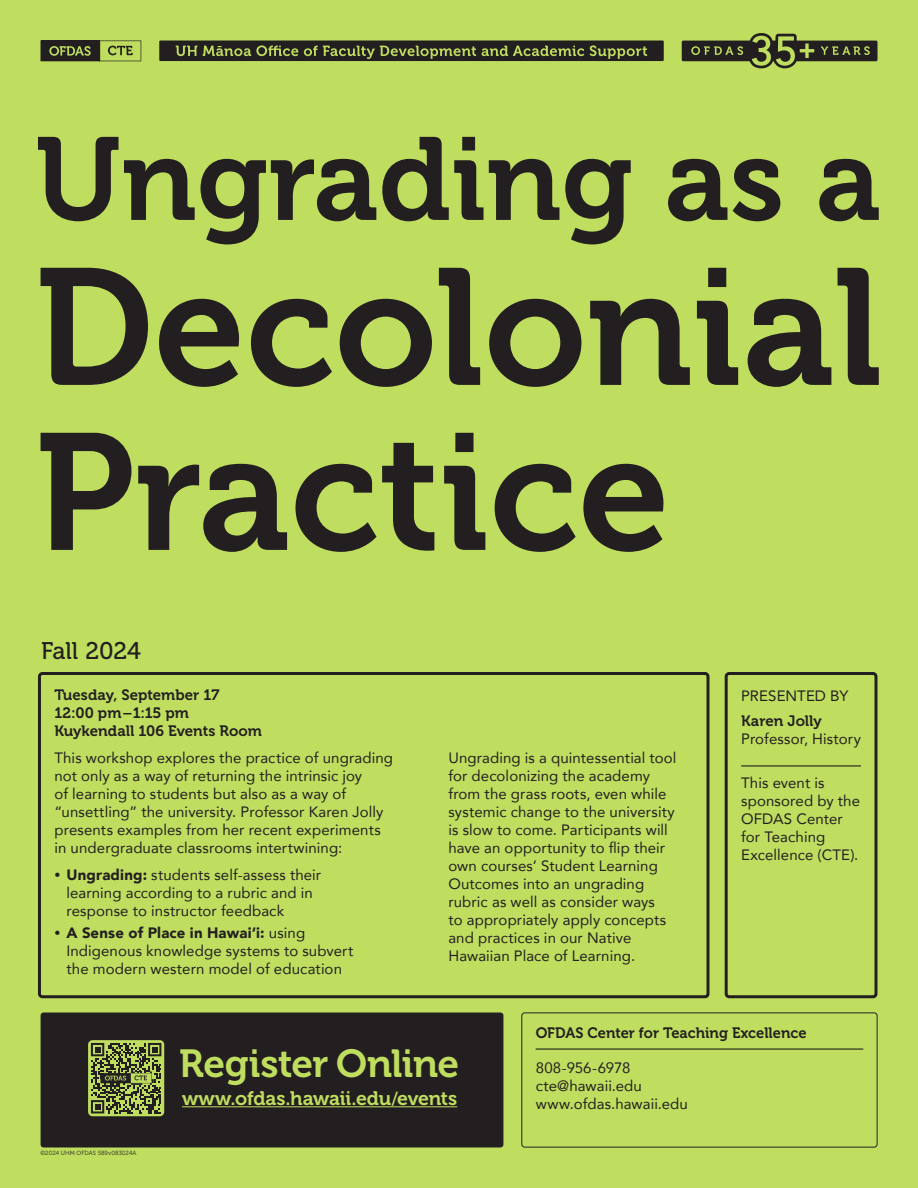
<style>
.page{position:relative;width:918px;height:1188px;background:#bfde60}
.page>*{position:absolute;margin:0;border:0;box-sizing:border-box;transform-origin:0 0}
.t1{font:165px/165px "Museo 700";color:#231f20}
.t2{font:117px "Museo 700";color:#231f20}
.Register_Online{font:39px "Museo 700";letter-spacing:-.015em;color:#bfde60}
.Semester-Series_Tag{font:24px "Museo 500";letter-spacing:-.005em;color:#231f20}
.Register_Online-2{font:19.5px "Museo 700";letter-spacing:-.01em;color:#bfde60}
.Main_Content{font:15px/18px "Avenir";letter-spacing:.005em;color:#231f20}
.Sponsored_by{font:15px/18px "Avenir";letter-spacing:.005em;color:#231f20}
.Date___Location{font:15px/18px "Museo 700";letter-spacing:.005em;color:#231f20}
.Contact_Info_Text_Block{font:15px/18px "Avenir";letter-spacing:.005em;color:#231f20}
.Presented_by_Center{font:15px "Museo 700";color:#231f20}
.Speaker_Name_Line{font:15px "Museo 700";color:#231f20}
.t3{font:6px "Museo 300";letter-spacing:.01em;color:#231f20}
.s1{font-size:12px}
.s2{font-weight:900}
.s3{font-family:"Myriad Pro";font-weight:600}
</style>
<div class="page">
<div style="left:38px;top:672px;width:672px;height:326px;border:3px solid #231f20;border-radius:3px"></div>
<hr style="left:741px;top:765px;width:120px;height:1px;background:#231f20">
<div style="left:725px;top:672px;width:153px;height:326px;border:3px solid #231f20;border-radius:3px"></div>
<hr style="left:536px;top:1048px;width:327px;height:2px;background:#231f20">
<div style="left:521px;top:1012px;width:357px;height:136px;border:1px solid #231f20;border-radius:3px"></div>
<div style="left:41px;top:1012px;width:462px;height:136px;background:#231f20;border-radius:3px"></div>
<hr style="left:182px;top:1106px;width:275px;height:1px;background:#bfde60">
<div style="left:88px;top:1040px;width:76px;height:76px;background:#bfde60;border-radius:4px"></div>
<svg style="left:91px;top:1043px;width:70px;height:70px"></svg>
<svg style="left:40px;top:40px;width:101px;height:21px"></svg>
<svg style="left:159px;top:40px;width:505px;height:21px;background:#40432c"></svg>
<svg style="left:682px;top:33px;width:195px;height:35px"></svg>
<h1 class="t2" style="left:35px;top:114px;width:848px">Ungrading as a</h1>
<h1 class="t1" style="left:35px;top:248px;width:849px">Decolonial<br>Practice</h1>
<h2 class="Semester-Series_Tag" style="left:41px;top:638px;width:101px">Fall 2024</h2>
<p class="Date___Location" style="left:54px;top:686px;width:209px">Tuesday, September 17<br>12:00 pm–1:15 pm<br>Kuykendall 106 Events Room</p>
<p class="Main_Content" style="left:54px;top:748px;width:340px">This workshop explores the practice of ungrading not only as a way of returning the intrinsic joy<br>of learning to students but also as a way of “unsettling” the university. Professor Karen Jolly presents examples from her recent experiments in undergraduate classrooms intertwining:</p>
<p class="Main_Content" style="left:66px;top:865px;width:256px;text-indent:-12px"><span class="s1">•</span> <span class="s2">Ungrading:</span> students self-assess their learning according to a rubric and in response to instructor feedback</p>
<p class="Main_Content" style="left:66px;top:924px;width:288px;text-indent:-12px"><span class="s1">•</span> <span class="s2">A Sense of Place in Hawai‘i:</span> using<br>Indigenous knowledge systems to subvert the modern western model of education</p>
<p class="Main_Content" style="left:448px;top:748px;width:230px">Ungrading is a quintessential tool for decolonizing the academy from the grass roots, even while systemic change to the university is slow to come. Participants will have an opportunity to flip their own courses’ Student Learning<br>Outcomes into an ungrading rubric as well as consider ways<br>to appropriately apply concepts and practices in our Native<br>Hawaiian Place of Learning.</p>
<h3 class="Main_Content" style="left:741px;top:686px;width:109px">PRESENTED BY</h3>
<p class="Speaker_Name_Line" style="left:741px;top:712px;width:82px">Karen Jolly</p>
<p class="Main_Content" style="left:741px;top:729px;width:121px">Professor, History</p>
<p class="Sponsored_by" style="left:741px;top:773px;width:120px">This event is sponsored by the<br>OFDAS Center for Teaching<br>Excellence (CTE).</p>
<p class="t3" style="left:40px;top:1150px;width:97px">©2024 UHM OFDAS 589v083024A</p>
<p class="Register_Online" style="left:179px;top:1042px;width:281px">Register Online</p>
<p class="Register_Online-2" style="left:182px;top:1087px;width:277px">www.ofdas.hawaii.edu<span class="s3">/</span>events</p>
<p class="Presented_by_Center" style="left:536px;top:1024px;width:273px">OFDAS Center for Teaching Excellence</p>
<p class="Contact_Info_Text_Block" style="left:536px;top:1058px;width:154px">808-956-6978 cte@hawaii.edu www.ofdas.hawaii.edu</p>
</div>
